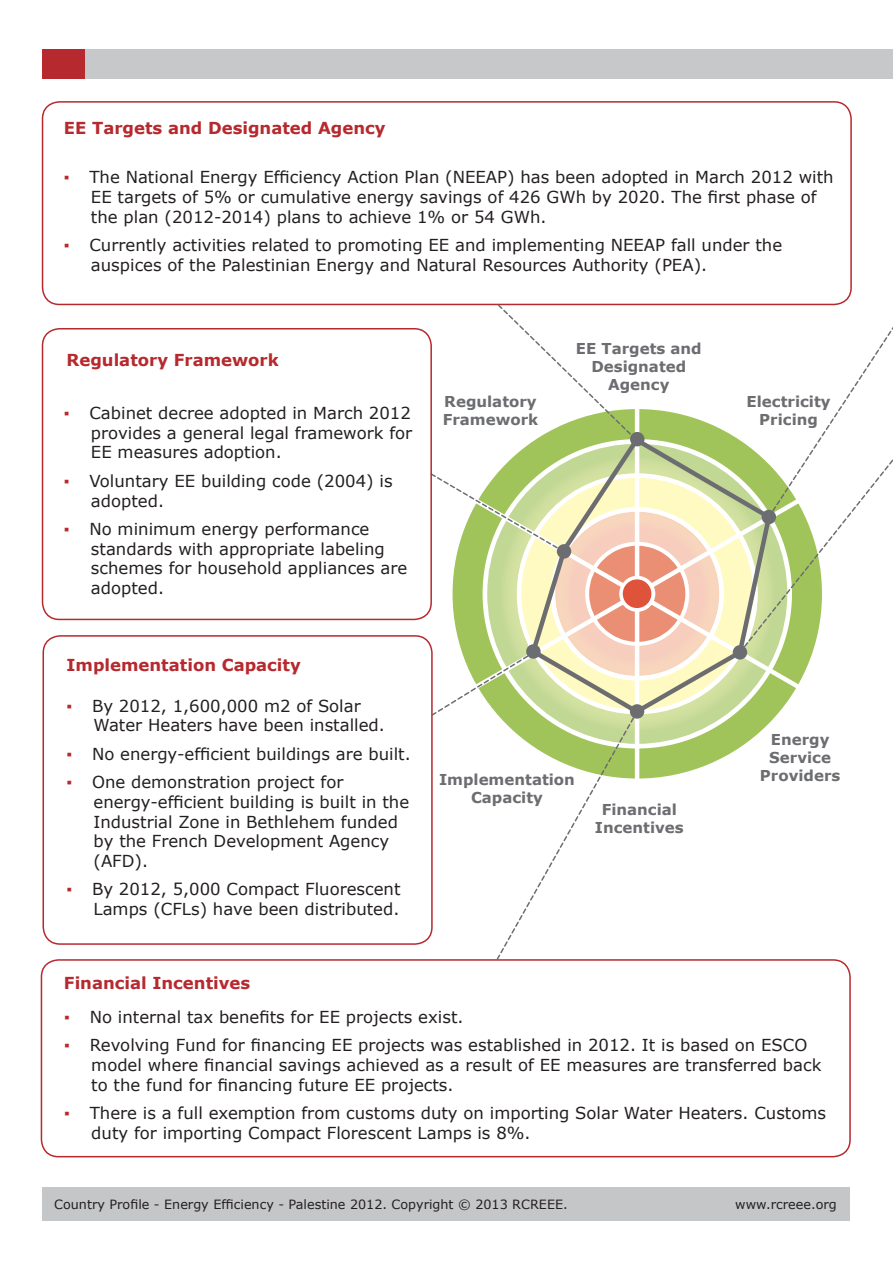
<style>
.page{position:relative;width:893px;height:1263px;background:#fff}
.page>*{position:absolute;margin:0;border:0;box-sizing:border-box;transform-origin:0 0}
.Paragraph_Style_2{font:16.5px/19.8px "Verdana";color:#231f20}
.t1{font:700 16.5px "Verdana";color:#b6292e}
.t2{font:700 15px/18px "Verdana";color:#6c6d70;text-align:center}
.t3{font:12.75px "Verdana";color:#231f20}
.s1{color:#b6292e}
</style>
<div class="page">
<div style="left:42px;top:101px;width:810px;height:204px;border:2px solid #b6292e;border-radius:17px"></div>
<div style="left:41px;top:959px;width:810px;height:198px;border:2px solid #b6292e;border-radius:17px"></div>
<div style="left:43px;top:635px;width:390px;height:310px;border:2px solid #b6292e;border-radius:17px"></div>
<div style="left:42px;top:1187px;width:807px;height:33px;background:#c5c6c8"></div>
<div style="left:43px;top:49px;width:850px;height:29px;background:#c7c8ca"></div>
<div style="left:43px;top:49px;width:42px;height:29px;background:#b6292e"></div>
<svg style="left:429px;top:260px;width:464px;height:701px"></svg>
<div style="left:42px;top:328px;width:390px;height:292px;border:2px solid #b6292e;border-radius:17px"></div>
<p class="t1" style="left:64px;top:116px;width:323px">EE Targets and Designated Agency</p>
<p class="Paragraph_Style_2" style="left:91px;top:167px;width:744px;text-indent:-27px"><span class="s1">▪</span> The National Energy Efficiency Action Plan (NEEAP) has been adopted in March 2012 with<br>EE targets of 5% or cumulative energy savings of 426 GWh by 2020. The first phase of the plan (2012-2014) plans to achieve 1% or 54 GWh.</p>
<p class="Paragraph_Style_2" style="left:91px;top:235px;width:693px;text-indent:-27px"><span class="s1">▪</span> Currently activities related to promoting EE and implementing NEEAP fall under the auspices of the Palestinian Energy and Natural Resources Authority (PEA).</p>
<p class="t1" style="left:67px;top:348px;width:214px">Regulatory Framework</p>
<p class="Paragraph_Style_2" style="left:91px;top:403px;width:323px;text-align:justify;text-indent:-27px"><span class="s1">▪</span> Cabinet decree adopted in March 2012 provides a general legal framework for EE measures adoption.</p>
<p class="Paragraph_Style_2" style="left:91px;top:471px;width:303px;text-indent:-27px"><span class="s1">▪</span> Voluntary EE building code (2004) is adopted.</p>
<p class="Paragraph_Style_2" style="left:91px;top:519px;width:318px;text-indent:-27px"><span class="s1">▪</span> No minimum energy performance standards with appropriate labeling schemes for household appliances are adopted.</p>
<p class="t1" style="left:67px;top:653px;width:236px">Implementation Capacity</p>
<p class="Paragraph_Style_2" style="left:94px;top:695px;width:293px;text-indent:-27px"><span class="s1">▪</span> By 2012, 1,600,000 m2 of Solar<br>Water Heaters have been installed.</p>
<p class="Paragraph_Style_2" style="left:67px;top:743px;width:346px"><span class="s1">▪</span> No energy-efficient buildings are built.</p>
<p class="Paragraph_Style_2" style="left:94px;top:772px;width:317px;text-indent:-27px"><span class="s1">▪</span> One demonstration project for energy-efficient building is built in the<br>Industrial Zone in Bethlehem funded by the French Development Agency (AFD).</p>
<p class="Paragraph_Style_2" style="left:67px;top:879px;width:335px;text-align:right"><span class="s1">▪</span> By 2012, 5,000 Compact Fluorescent<br>Lamps (CFLs) have been distributed.</p>
<p class="t1" style="left:64px;top:971px;width:188px">Financial Incentives</p>
<p class="t2" style="left:443px;top:393px;width:97px;text-align:left">Regulatory<br>Framework</p>
<p class="t2" style="left:576px;top:339px;width:127px">EE Targets and<br>Designated<br>Agency</p>
<p class="t2" style="left:439px;top:770px;width:137px">Implementation<br>Capacity</p>
<p class="t2" style="left:595px;top:800px;width:90px">Financial<br>Incentives</p>
<p class="t2" style="left:747px;top:393px;width:86px">Electricity<br>Pricing</p>
<p class="t2" style="left:760px;top:730px;width:82px">Energy<br>Service<br>Providers</p>
<p class="Paragraph_Style_2" style="left:64px;top:1007px;width:401px"><span class="s1">▪</span> No internal tax benefits for EE projects exist.</p>
<p class="Paragraph_Style_2" style="left:91px;top:1035px;width:732px;text-indent:-27px"><span class="s1">▪</span> Revolving Fund for financing EE projects was established in 2012. It is based on ESCO model where financial savings achieved as a result of EE measures are transferred back to the fund for financing future EE projects.</p>
<p class="Paragraph_Style_2" style="left:91px;top:1103px;width:736px;text-indent:-27px"><span class="s1">▪</span> There is a full exemption from customs duty on importing Solar Water Heaters. Customs duty for importing Compact Florescent Lamps is 8%.</p>
<p class="t3" style="left:54px;top:1195px;width:515px">Country Profile - Energy Efficiency - Palestine 2012. Copyright © 2013 RCREEE.</p>
<p class="t3" style="left:735px;top:1195px;width:103px">www.rcreee.org</p>
</div>
